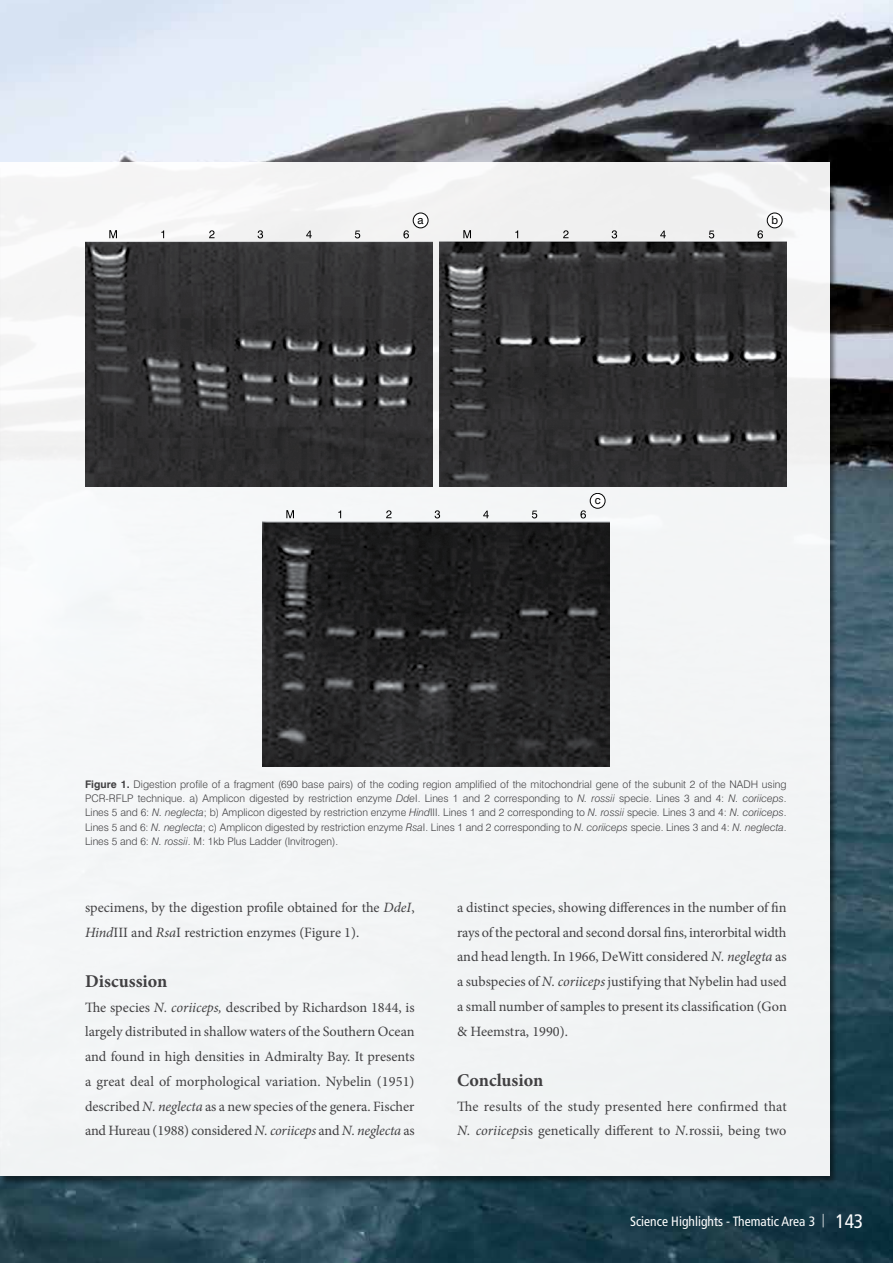
<style>
.page{position:relative;width:893px;height:1263px;background:#fff}
.page>*{position:absolute;margin:0;border:0;box-sizing:border-box;transform-origin:0 0}
.t1{font:700 18px "Minion Pro";color:#414042}
.t2{font:14.25px/24.8px "Minion Pro";color:#414042}
.t3{font:condensed 13.5px "Frutiger";color:#fff}
.t4{font:11.25px "Swiss 721 BT";color:#000}
.t5{font:300 10.5px/14.2px "Swiss 721 BT";color:#414042;text-align:justify}
.s1{font-weight:700}
.s2{font-style:italic}
.s3{font-weight:300}
.s4{font-size:19.5px}
</style>
<div class="page">
<img style="left:0;top:0;width:893px;height:1263px">
<div style="left:0;top:162px;width:829px;height:1014px;background:#f3f5f5"></div>
<hr style="left:0;top:162px;width:1px;height:1023px;background:#2b4a59">
<hr style="left:0;top:162px;width:1px;height:1014px;background:#fff">
<img style="left:85px;top:217px;width:348px;height:270px">
<div style="left:413px;top:213px;width:15px;height:15px;background:#fff;border-radius:50%"></div>
<div style="left:413px;top:213px;width:15px;height:15px;border:1px solid #000;border-radius:50%"></div>
<img style="left:439px;top:217px;width:348px;height:270px">
<div style="left:767px;top:213px;width:15px;height:15px;background:#fff;border-radius:50%"></div>
<div style="left:767px;top:213px;width:15px;height:15px;border:1px solid #000;border-radius:50%"></div>
<img style="left:262px;top:497px;width:348px;height:270px">
<div style="left:590px;top:493px;width:15px;height:15px;background:#fff;border-radius:50%"></div>
<div style="left:590px;top:493px;width:15px;height:16px;border:1px solid #000;border-radius:50%"></div>
<svg style="left:109px;top:230px;width:8px;height:8px"></svg>
<svg style="left:161px;top:230px;width:3px;height:8px"></svg>
<svg style="left:209px;top:230px;width:5px;height:8px"></svg>
<svg style="left:258px;top:230px;width:5px;height:8px"></svg>
<svg style="left:306px;top:231px;width:6px;height:7px"></svg>
<svg style="left:355px;top:231px;width:5px;height:7px"></svg>
<svg style="left:403px;top:230px;width:6px;height:8px"></svg>
<svg style="left:463px;top:230px;width:8px;height:8px"></svg>
<svg style="left:515px;top:230px;width:3px;height:8px"></svg>
<svg style="left:563px;top:230px;width:5px;height:8px"></svg>
<svg style="left:612px;top:230px;width:5px;height:8px"></svg>
<svg style="left:660px;top:231px;width:6px;height:7px"></svg>
<svg style="left:709px;top:231px;width:5px;height:7px"></svg>
<svg style="left:757px;top:230px;width:6px;height:8px"></svg>
<svg style="left:286px;top:510px;width:8px;height:8px"></svg>
<svg style="left:338px;top:510px;width:3px;height:8px"></svg>
<svg style="left:386px;top:510px;width:5px;height:8px"></svg>
<svg style="left:435px;top:510px;width:5px;height:8px"></svg>
<svg style="left:483px;top:511px;width:6px;height:7px"></svg>
<svg style="left:532px;top:511px;width:5px;height:7px"></svg>
<svg style="left:580px;top:510px;width:6px;height:8px"></svg>
<p class="t4" style="left:418px;top:213px;width:8px">a</p>
<p class="t4" style="left:771px;top:213px;width:8px">b</p>
<p class="t4" style="left:595px;top:493px;width:7px">c</p>
<p class="t5" style="left:85px;top:777px;width:703px"><span class="s1">Figure 1.</span> Digestion profile of a fragment (690 base pairs) of the coding region amplified of the mitochondrial gene of the subunit 2 of the NADH using PCR‑RFLP technique. a) Amplicon digested by restriction enzyme <span class="s2">Dde</span>I. Lines 1 and 2 corresponding to <span class="s2">N. rossii</span> specie. Lines 3 and 4: <span class="s2">N. coriiceps</span>.<br>Lines 5 and 6: <span class="s2">N. neglecta</span>; b) Amplicon digested by restriction enzyme <span class="s2">Hind</span>III. Lines 1 and 2 corresponding to <span class="s2">N. rossii</span> specie. Lines 3 and 4: <span class="s2">N. coriiceps</span>.<br>Lines 5 and 6: <span class="s2">N. neglecta</span>; c) Amplicon digested by restriction enzyme <span class="s2">Rsa</span>I. Lines 1 and 2 corresponding to <span class="s2">N. coriiceps</span> specie. Lines 3 and 4: <span class="s2">N. neglecta</span>.<br>Lines 5 and 6: <span class="s2">N. rossii</span>. M: 1kb Plus Ladder (Invitrogen).</p>
<p class="t2" style="left:85px;top:895px;width:331px">specimens, by the digestion profile obtained for the <span class="s2">DdeI</span>,<br><span class="s2">Hind</span>III and <span class="s2">Rsa</span>I restriction enzymes (Figure 1).</p>
<p class="t1" style="left:85px;top:968px;width:84px">Discussion</p>
<p class="t2" style="left:85px;top:995px;width:331px;text-align:justify">The species <span class="s2">N. coriiceps,</span> described by Richardson 1844, is largely distributed in shallow waters of the Southern Ocean and found in high densities in Admiralty Bay. It presents a great deal of morphological variation. Nybelin (1951) described <span class="s2">N. neglecta</span> as a new species of the genera. Fischer and Hureau (1988) considered <span class="s2">N. coriiceps</span> and <span class="s2">N. neglecta</span> as</p>
<p class="t2" style="left:457px;top:895px;width:331px;text-align:justify">a distinct species, showing differences in the number of fin rays of the pectoral and second dorsal fins, interorbital width and head length. In 1966, DeWitt considered <span class="s2">N. neglegta</span> as a subspecies of <span class="s2">N. coriiceps</span> justifying that Nybelin had used a small number of samples to present its classification (Gon &amp; Heemstra, 1990).</p>
<p class="t1" style="left:457px;top:1067px;width:88px">Conclusion</p>
<p class="t2" style="left:457px;top:1094px;width:331px">The results of the study presented here confirmed that<br><span class="s2">N. coriiceps</span>is genetically different to <span class="s2">N.</span>rossii, being two</p>
<p class="t3" style="left:630px;top:1213px;width:235px">Science Highlights - Thematic Area 3 <span class="s3">|</span> <span class="s4">143</span></p>
</div>
